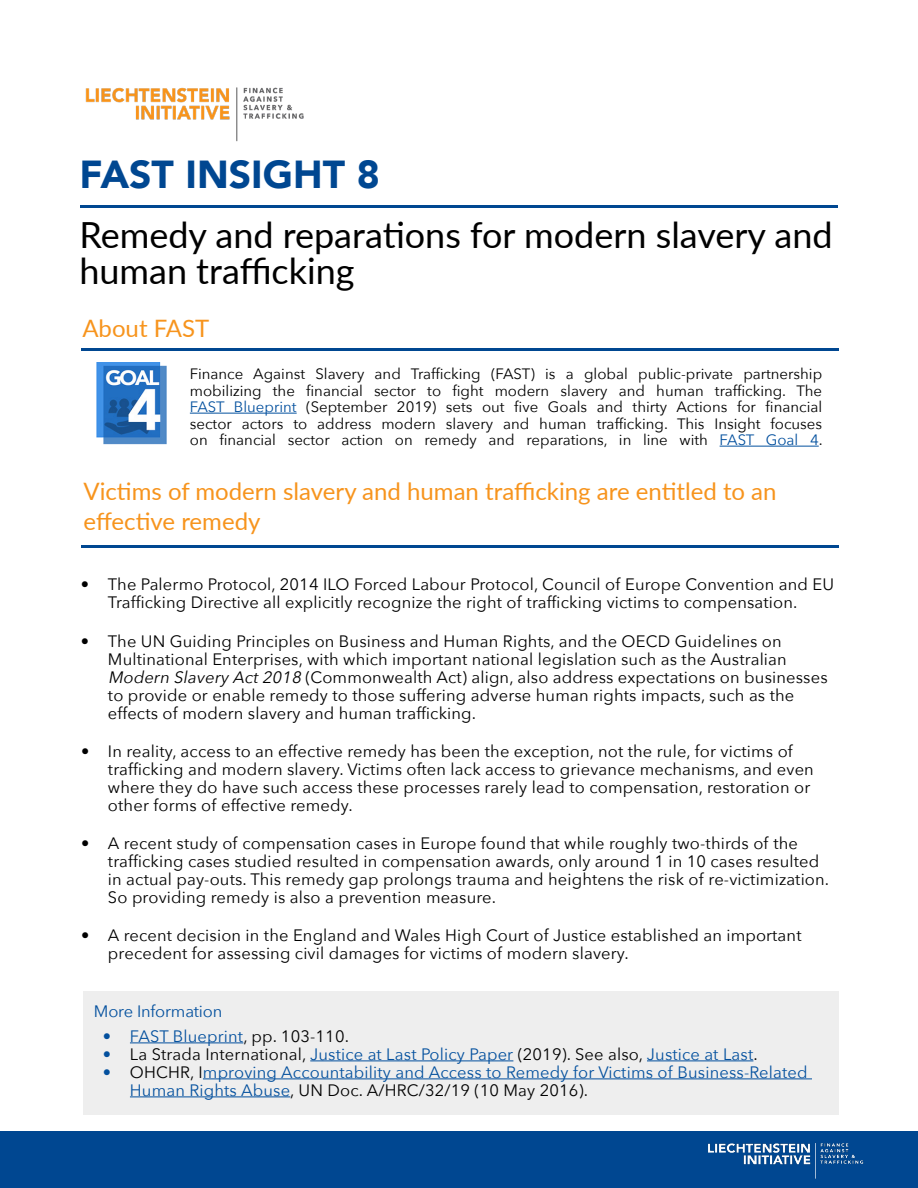
<style>
.page{position:relative;width:918px;height:1188px;background:#fff}
.page>*{position:absolute;margin:0;border:0;box-sizing:border-box;transform-origin:0 0}
.t1{font:900 39px "Avenir";color:#004791}
.t2{font:36px/36px "Lato";color:#000}
.t3{font:24px/30px "Lato";color:#f7941d}
.t4{font:16.5px/18px "Avenir Next";letter-spacing:.01em;color:#000}
.t5{font:16.5px/18px "Avenir Next";letter-spacing:.01em;color:#03509e}
.t6{font:16.5px "Avenir Next";letter-spacing:-.01em;color:#03509e}
.t7{font:15px/16.5px "Avenir Next";color:#000;text-align:justify}
.s1{color:#03509e}
.s2{font-style:italic}
.s3{color:#000}
</style>
<div class="page">
<div style="left:0;top:1132px;width:918px;height:56px;background:#004791"></div>
<img style="left:708px;top:1143px;width:156px;height:36px">
<hr style="left:190px;top:413px;width:107px;height:1px;background:#03509e">
<hr style="left:720px;top:446px;width:99px;height:1px;background:#03509e">
<img style="left:96px;top:363px;width:71px;height:82px">
<img style="left:85px;top:87px;width:219px;height:55px">
<hr style="left:81px;top:348px;width:757px;height:2px;background:#004791">
<hr style="left:80px;top:206px;width:758px;height:2px;background:#004791">
<div style="left:83px;top:991px;width:756px;height:124px;background:#eee"></div>
<hr style="left:130px;top:1042px;width:113px;height:1px;background:#03509e">
<hr style="left:310px;top:1060px;width:203px;height:1px;background:#03509e">
<hr style="left:647px;top:1060px;width:106px;height:1px;background:#03509e">
<hr style="left:203px;top:1078px;width:609px;height:1px;background:#03509e">
<hr style="left:130px;top:1096px;width:160px;height:1px;background:#03509e">
<hr style="left:81px;top:545px;width:757px;height:3px;background:#004791">
<h1 class="t1" style="left:79px;top:141px;width:302px">FAST INSIGHT 8</h1>
<h2 class="t2" style="left:79px;top:216px;width:755px">Remedy and reparations for modern slavery and human trafficking</h2>
<h3 class="t3" style="left:82px;top:312px;width:128px">About FAST</h3>
<p class="t7" style="left:190px;top:365px;width:634px">Finance Against Slavery and Trafficking (FAST) is a global public-private partnership mobilizing the financial sector to fight modern slavery and human trafficking. The <span class="s1">FAST Blueprint</span> (September 2019) sets out five Goals and thirty Actions for financial sector actors to address modern slavery and human trafficking. This Insight focuses on financial sector action on remedy and reparations, in line with <span class="s1">FAST Goal 4</span>.</p>
<h3 class="t3" style="left:83px;top:475px;width:695px">Victims of modern slavery and human trafficking are entitled to an effective remedy</h3>
<p class="t4" style="left:81px;top:575px;width:755px;text-align:center">• The Palermo Protocol, 2014 ILO Forced Labour Protocol, Council of Europe Convention and EU<br>Trafficking Directive all explicitly recognize the right of trafficking victims to compensation.</p>
<p class="t4" style="left:108px;top:631px;width:721px;text-indent:-27px">• The UN Guiding Principles on Business and Human Rights, and the OECD Guidelines on Multinational Enterprises, with which important national legislation such as the Australian <span class="s2">Modern SlaveryAct2018</span> (Commonwealth Act) align, also address expectations on businesses to provide or enable remedy to those suffering adverse human rights impacts, such as the effects of modern slavery and human trafficking.</p>
<p class="t4" style="left:108px;top:741px;width:707px;text-indent:-27px">• In reality, access to an effective remedy has been the exception, not the rule, for victims of trafficking and modern slavery. Victims often lack access to grievance mechanisms, and even where they do have such access these processes rarely lead to compensation, restoration or other forms of effective remedy.</p>
<p class="t4" style="left:108px;top:834px;width:723px;text-indent:-27px">• A recent study of compensation cases in Europe found that while roughly two-thirds of the trafficking cases studied resulted in compensation awards, only around 1 in 10 cases resulted in actual pay-outs. This remedy gap prolongs trauma and heightens the risk of re-victimization.<br>So providing remedy is also a prevention measure.</p>
<p class="t4" style="left:108px;top:926px;width:695px;text-indent:-27px">• A recent decision in the England and Wales High Court of Justice established an important precedent for assessing civil damages for victims of modern slavery.</p>
<p class="t6" style="left:94px;top:997px;width:130px">More Information</p>
<p class="t5" style="left:103px;top:1026px;width:248px">• FAST Blueprint<span class="s3">, pp. 103-110.</span></p>
<p class="t5" style="left:103px;top:1044px;width:656px">• <span class="s3">La Strada International,</span> Justice at Last Policy Paper <span class="s3">(2019). See also,</span> Justice at Last<span class="s3">.</span></p>
<p class="t5" style="left:130px;top:1062px;width:679px;text-indent:-27px">• <span class="s3">OHCHR, I</span>mproving Accountability and Access to Remedy for Victims of Business-Related<br>Human Rights Abuse<span class="s3">, UN Doc. A/HRC/32/19 (10 May 2016).</span></p>
</div>
